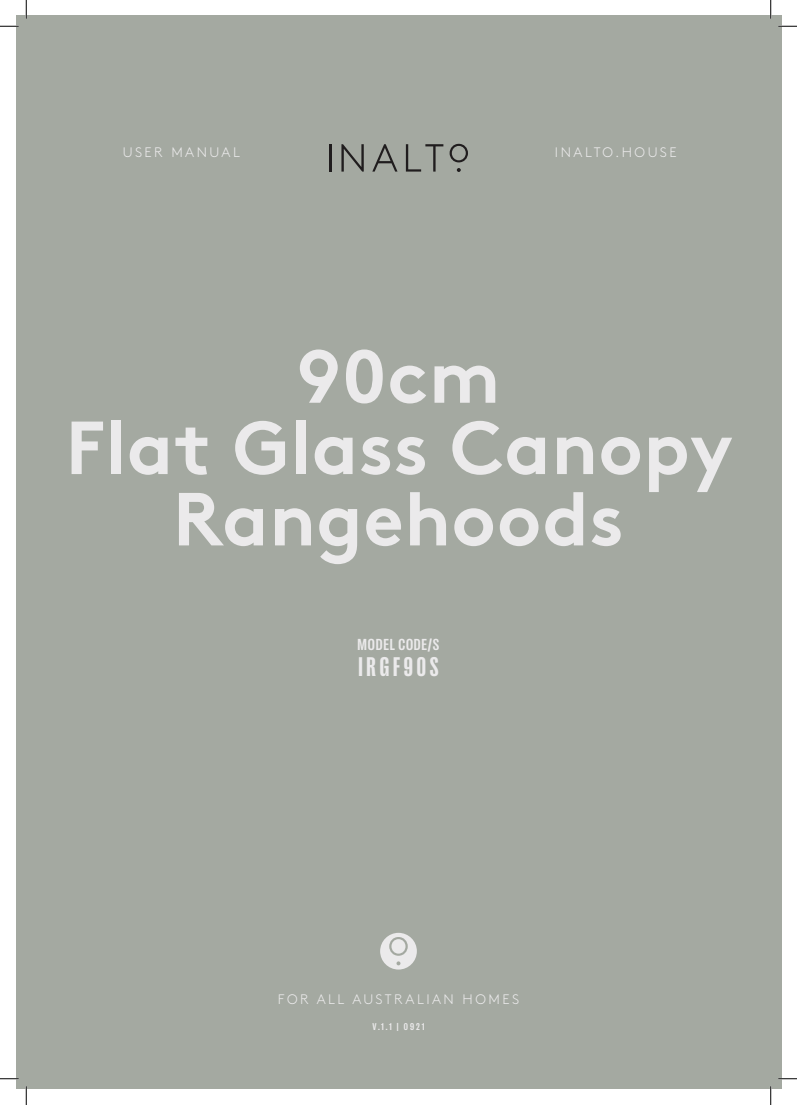
<style>
.page{position:relative;width:797px;height:1105px;background:#fff}
.page>*{position:absolute;margin:0;border:0;box-sizing:border-box;transform-origin:0 0}
.t1{font:700 75px/71.4px "Brown";letter-spacing:.01em;color:#ebeaeb;text-align:center}
.t2{font:27.5px "Right Grotesk Tight Dark";letter-spacing:.14em;color:#ebeaeb}
.t3{font:700 16.25px "Right Grotesk Narrow";letter-spacing:.05em;color:#ebeaeb}
.t4{font:300 13.75px "Brown";letter-spacing:.18em;color:#ebeaeb}
.t5{font:700 10px "Right Grotesk Narrow";color:#ebeaeb}
</style>
<div class="page">
<div style="left:16px;top:16px;width:765px;height:1073px;background:#a4a9a1"></div>
<hr style="left:329px;top:144px;width:2px;height:28px;background:#201d1e">
<svg style="left:341px;top:144px;width:23px;height:28px"></svg>
<svg style="left:372px;top:144px;width:25px;height:28px"></svg>
<svg style="left:406px;top:144px;width:37px;height:28px"></svg>
<svg style="left:449px;top:144px;width:19px;height:18px"></svg>
<svg style="left:457px;top:168px;width:4px;height:4px"></svg>
<div style="left:380px;top:933px;width:37px;height:36px;background:#ebeaeb;border-radius:50%"></div>
<svg style="left:389px;top:937px;width:19px;height:28px"></svg>
<svg style="left:0;top:25px;width:19px;height:2px"></svg>
<svg style="left:778px;top:25px;width:19px;height:2px"></svg>
<svg style="left:0;top:1078px;width:19px;height:1px"></svg>
<svg style="left:778px;top:1078px;width:19px;height:1px"></svg>
<svg style="left:25px;top:0;width:2px;height:19px"></svg>
<svg style="left:25px;top:1086px;width:2px;height:19px"></svg>
<svg style="left:770px;top:0;width:1px;height:19px"></svg>
<svg style="left:770px;top:1086px;width:1px;height:19px"></svg>
<p class="t4" style="left:123px;top:143px;width:118px">USER MANUAL</p>
<p class="t4" style="left:555px;top:143px;width:123px">INALTO.HOUSE</p>
<h1 class="t1" style="left:66px;top:333px;width:669px">90cm<br>Flat Glass Canopy<br>Rangehoods</h1>
<p class="t3" style="left:357px;top:636px;width:83px">MODEL CODE/S</p>
<h2 class="t2" style="left:358px;top:652px;width:82px">IRGF90S</h2>
<p class="t4" style="left:278px;top:989px;width:243px">FOR ALL AUSTRALIAN HOMES</p>
<p class="t5" style="left:372px;top:1021px;width:53px">V.1.1 | 0921</p>
</div>
